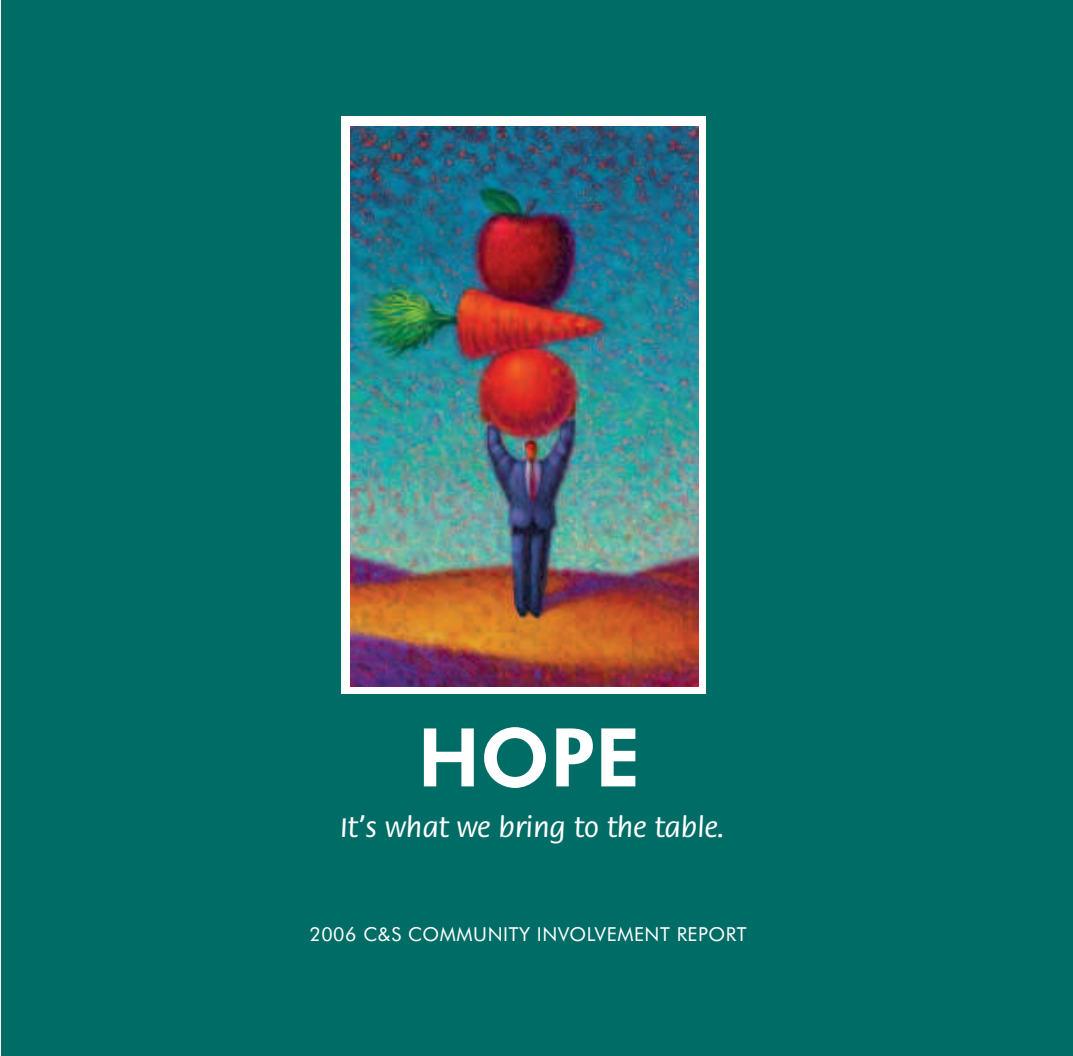
<style>
.page{position:relative;width:1073px;height:1056px;background:#fff}
.page>*{position:absolute;margin:0;border:0;box-sizing:border-box;transform-origin:0 0}
.t1{font:800 81.02px "Futura BT";color:#fff}
.t2{font:500 29.57px "Flora";color:#fff}
.t3{font:19.25px "Futura BT";letter-spacing:.03em;color:#fff}
</style>
<div class="page">
<div style="left:2px;top:0;width:1071px;height:1055px;background:#006c66"></div>
<div style="left:341px;top:116px;width:364px;height:577px;background:#fff"></div>
<img style="left:351px;top:127px;width:347px;height:559px">
<h1 class="t1" style="left:417px;top:725px;width:225px">HOPE</h1>
<h2 class="t2" style="left:340px;top:815px;width:386px">It’s what we bring to the table.</h2>
<p class="t3" style="left:309px;top:926px;width:438px">2006 C&amp;S COMMUNITY INVOLVEMENT REPORT</p>
</div>
